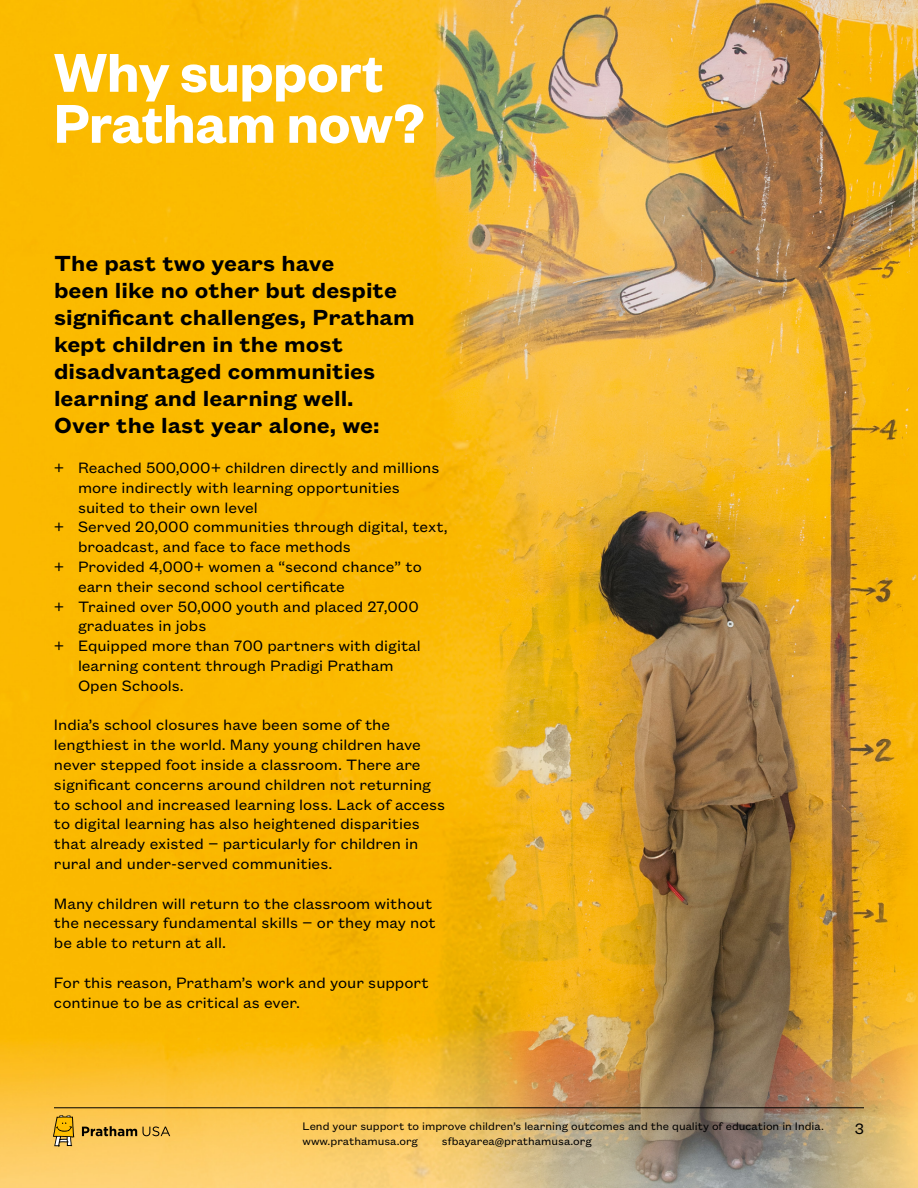
<style>
.page{position:relative;width:918px;height:1188px;background:#fff}
.page>*{position:absolute;margin:0;border:0;box-sizing:border-box;transform-origin:0 0}
.t1{font:600 60px/51px "Founders Grotesk";color:#fff}
.t2{font:600 24px/27px "Founders Grotesk Text";color:#000}
.t3{font:16.5px/19.8px "Founders Grotesk Text";color:#000}
.t4{font:12px "Founders Grotesk Text";color:#000}
</style>
<div class="page">
<img style="left:0;top:0;width:918px;height:1188px">
<svg style="left:82px;top:1126px;width:55px;height:10px"></svg>
<svg style="left:143px;top:1127px;width:27px;height:9px"></svg>
<svg style="left:53px;top:1115px;width:21px;height:32px"></svg>
<hr style="left:54px;top:1107px;width:810px;height:1px;background:#000">
<h1 class="t1" style="left:54px;top:44px;width:372px">Why support<br>Pratham now?</h1>
<h2 class="t2" style="left:54px;top:249px;width:362px">The past two years have<br>been like no other but despite significant challenges, Pratham kept children in the most disadvantaged communities learning and learning well.<br>Over the last year alone, we:</h2>
<p class="t3" style="left:54px;top:457px;width:387px">+ Reached 500,000+ children directly and millions</p>
<p class="t3" style="left:78px;top:477px;width:323px">more indirectly with learning opportunities</p>
<p class="t3" style="left:78px;top:496px;width:181px">suited to their own level</p>
<p class="t3" style="left:54px;top:516px;width:395px">+ Served 20,000 communities through digital, text,</p>
<p class="t3" style="left:78px;top:536px;width:275px">broadcast, and face to face methods</p>
<p class="t3" style="left:54px;top:556px;width:370px">+ Provided 4,000+ women a “second chance” to</p>
<p class="t3" style="left:78px;top:576px;width:268px">earn their second school certificate</p>
<p class="t3" style="left:54px;top:595px;width:366px">+ Trained over 50,000 youth and placed 27,000</p>
<p class="t3" style="left:78px;top:615px;width:130px">graduates in jobs</p>
<p class="t3" style="left:54px;top:635px;width:368px">+ Equipped more than 700 partners with digital</p>
<p class="t3" style="left:78px;top:655px;width:317px">learning content through Pradigi Pratham</p>
<p class="t3" style="left:78px;top:675px;width:107px">Open Schools.</p>
<p class="t3" style="left:54px;top:714px;width:393px">India’s school closures have been some of the lengthiest in the world. Many young children have never stepped foot inside a classroom. There are significant concerns around children not returning to school and increased learning loss. Lack of access to digital learning has also heightened disparities that already existed − particularly for children in rural and under-served communities.</p>
<p class="t3" style="left:54px;top:892px;width:383px">Many children will return to the classroom without the necessary fundamental skills − or they may not be able to return at all.</p>
<p class="t3" style="left:54px;top:972px;width:376px">For this reason, Pratham’s work and your support continue to be as critical as ever.</p>
<p class="t4" style="left:303px;top:1118px;width:523px">Lend your support to improve children’s learning outcomes and the quality of education in India.</p>
<p class="t3" style="left:855px;top:1117px;width:11px">3</p>
<p class="t4" style="left:303px;top:1133px;width:117px">www.prathamusa.org</p>
<p class="t4" style="left:442px;top:1133px;width:151px">sfbayarea@prathamusa.org</p>
</div>
